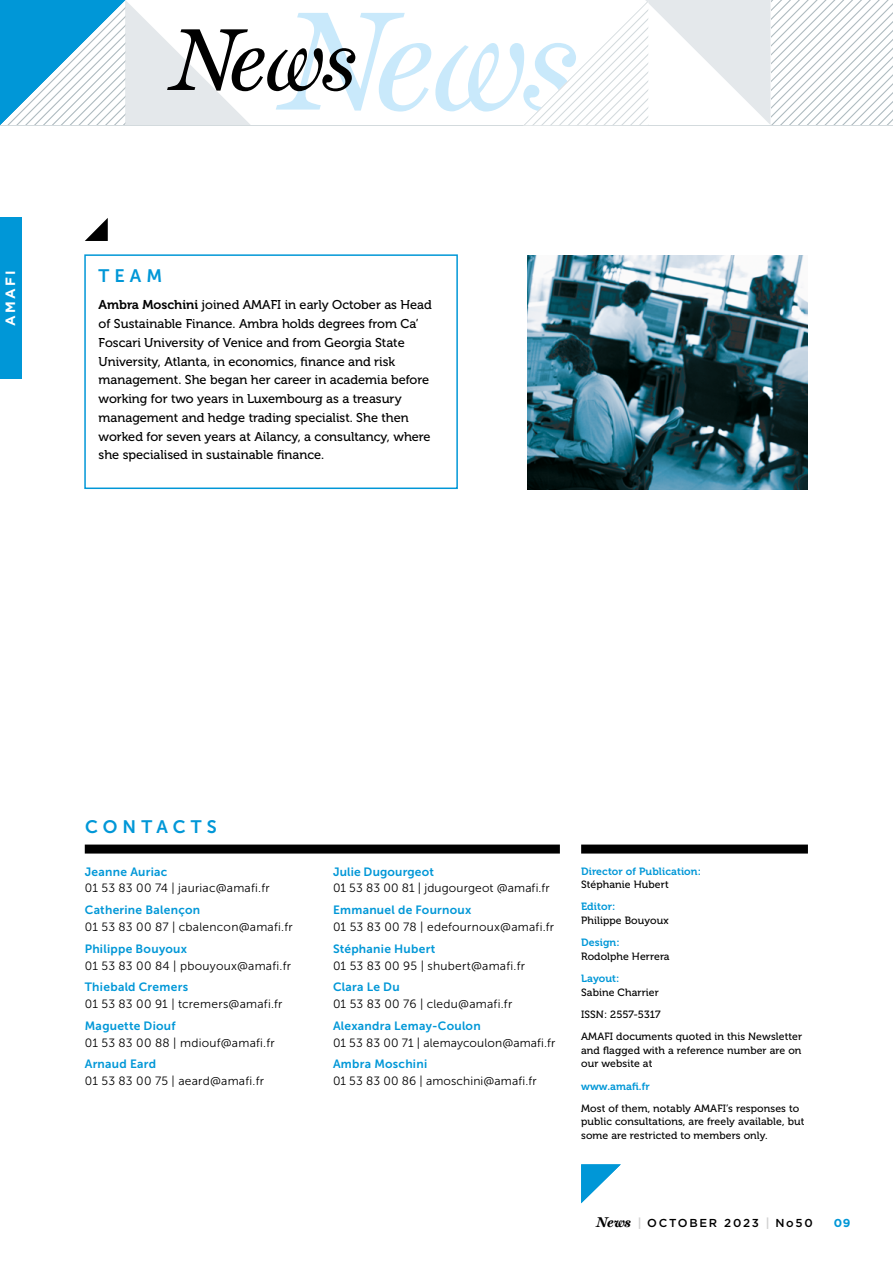
<style>
.page{position:relative;width:893px;height:1263px;background:#fff}
.page>*{position:absolute;margin:0;border:0;box-sizing:border-box;transform-origin:0 0}
.t1{font:18px "Museo Sans For Dell 700";letter-spacing:.28em;color:#0097d7}
.t2{font:700 13.5px "Gotham";letter-spacing:.16em;color:#fff}
.t3{font:12.75px/18.8px "Museo For Dell 500";color:#000}
.t4{font:12px "Museo Sans For Dell 300";letter-spacing:.015em;color:#000}
.t5{font:12px "Museo Sans For Dell 700";letter-spacing:.02em;color:#0097d7}
.t6{font:500 11.55px "Gotham";letter-spacing:.15em;color:#000}
.t7{font:700 11.55px "Gotham";color:#0097d7}
.t8{font:10.5px/13.6px "Museo For Dell 500";letter-spacing:.01em;color:#000}
.t9{font:10.5px "Museo For Dell 700";letter-spacing:.01em;color:#0097d7}
.s1{font-family:"Museo For Dell 700"}
.s2{font-family:"Miller Text";font-weight:700;font-style:italic;font-size:14.25px}
.s3{font-family:"Museo For Dell 700";font-weight:400;font-size:12px;color:#d0d0d0}
</style>
<div class="page">
<svg style="left:581px;top:1164px;width:40px;height:39px"></svg>
<div style="left:85px;top:844px;width:475px;height:9px;background:#000"></div>
<div style="left:581px;top:844px;width:227px;height:9px;background:#000"></div>
<div style="left:0;top:218px;width:21px;height:161px;background:#0097d7"></div>
<svg style="left:85px;top:218px;width:23px;height:23px"></svg>
<hr style="left:0;top:125px;width:893px;height:1px;background:#d3dadd">
<svg style="left:0;top:0;width:893px;height:125px"></svg>
<img style="left:527px;top:255px;width:281px;height:234px">
<div style="left:84px;top:254px;width:374px;height:235px;border:2px solid #0097d7"></div>
<p class="t2" style="left:1px;top:326px;width:57px;rotate:-90deg">AMAFI</p>
<h1 class="t1" style="left:99px;top:266px;width:65px">TEAM</h1>
<p class="t3" style="left:99px;top:296px;width:335px"><span class="s1">Ambra Moschini</span> joined AMAFI in early October as Head of Sustainable Finance. Ambra holds degrees from Ca’ Foscari University of Venice and from Georgia State University, Atlanta, in economics, finance and risk management. She began her career in academia before working for two years in Luxembourg as a treasury management and hedge trading specialist. She then worked for seven years at Ailancy, a consultancy, where she specialised in sustainable finance.</p>
<h1 class="t1" style="left:85px;top:817px;width:133px">CONTACTS</h1>
<p class="t5" style="left:85px;top:865px;width:84px">Jeanne Auriac</p>
<p class="t4" style="left:85px;top:882px;width:186px">01 53 83 00 74 | jauriac@amafi.fr</p>
<p class="t5" style="left:85px;top:903px;width:117px">Catherine Balençon</p>
<p class="t4" style="left:85px;top:920px;width:209px">01 53 83 00 87 | cbalencon@amafi.fr</p>
<p class="t5" style="left:85px;top:942px;width:104px">Philippe Bouyoux</p>
<p class="t4" style="left:85px;top:959px;width:208px">01 53 83 00 84 | pbouyoux@amafi.fr</p>
<p class="t5" style="left:85px;top:980px;width:105px">Thiebald Cremers</p>
<p class="t4" style="left:85px;top:997px;width:199px">01 53 83 00 91 | tcremers@amafi.fr</p>
<p class="t5" style="left:85px;top:1019px;width:92px">Maguette Diouf</p>
<p class="t4" style="left:85px;top:1036px;width:192px">01 53 83 00 88 | mdiouf@amafi.fr</p>
<p class="t5" style="left:85px;top:1057px;width:73px">Arnaud Eard</p>
<p class="t4" style="left:85px;top:1074px;width:181px">01 53 83 00 75 | aeard@amafi.fr</p>
<p class="t5" style="left:333px;top:865px;width:102px">Julie Dugourgeot</p>
<p class="t4" style="left:333px;top:882px;width:218px">01 53 83 00 81 | jdugourgeot @amafi.fr</p>
<p class="t5" style="left:333px;top:903px;width:140px">Emmanuel de Fournoux</p>
<p class="t4" style="left:333px;top:920px;width:223px">01 53 83 00 78 | edefournoux@amafi.fr</p>
<p class="t5" style="left:333px;top:942px;width:104px">Stéphanie Hubert</p>
<p class="t4" style="left:333px;top:959px;width:194px">01 53 83 00 95 | shubert@amafi.fr</p>
<p class="t5" style="left:333px;top:980px;width:68px">Clara Le Du</p>
<p class="t4" style="left:333px;top:997px;width:181px">01 53 83 00 76 | cledu@amafi.fr</p>
<p class="t5" style="left:333px;top:1019px;width:149px">Alexandra Lemay-Coulon</p>
<p class="t4" style="left:333px;top:1036px;width:224px">01 53 83 00 71 | alemaycoulon@amafi.fr</p>
<p class="t5" style="left:333px;top:1057px;width:96px">Ambra Moschini</p>
<p class="t4" style="left:333px;top:1074px;width:205px">01 53 83 00 86 | amoschini@amafi.fr</p>
<p class="t9" style="left:581px;top:865px;width:121px">Director of Publication:</p>
<p class="t8" style="left:581px;top:878px;width:89px">Stéphanie Hubert</p>
<p class="t9" style="left:581px;top:901px;width:36px">Editor:</p>
<p class="t8" style="left:581px;top:914px;width:89px">Philippe Bouyoux</p>
<p class="t9" style="left:581px;top:937px;width:40px">Design:</p>
<p class="t8" style="left:581px;top:950px;width:90px">Rodolphe Herrera</p>
<p class="t9" style="left:581px;top:972px;width:40px">Layout:</p>
<p class="t8" style="left:581px;top:981px;width:223px;line-height:22.2px">Sabine Charrier<br>ISSN: 2557-5317<br>AMAFI documents quoted in this Newsletter</p>
<p class="t8" style="left:581px;top:1043px;width:222px">and flagged with a reference number are on our website at</p>
<p class="t9" style="left:581px;top:1080px;width:70px">www.amafi.fr</p>
<p class="t8" style="left:581px;top:1101px;width:225px">Most of them, notably AMAFI’s responses to public consultations, are freely available, but some are restricted to members only.</p>
<p class="t6" style="left:596px;top:1216px;width:218px"><span class="s2">News</span> <span class="s3">|</span> OCTOBER 2023 <span class="s3">|</span> No50</p>
<p class="t7" style="left:834px;top:1216px;width:18px">09</p>
</div>
